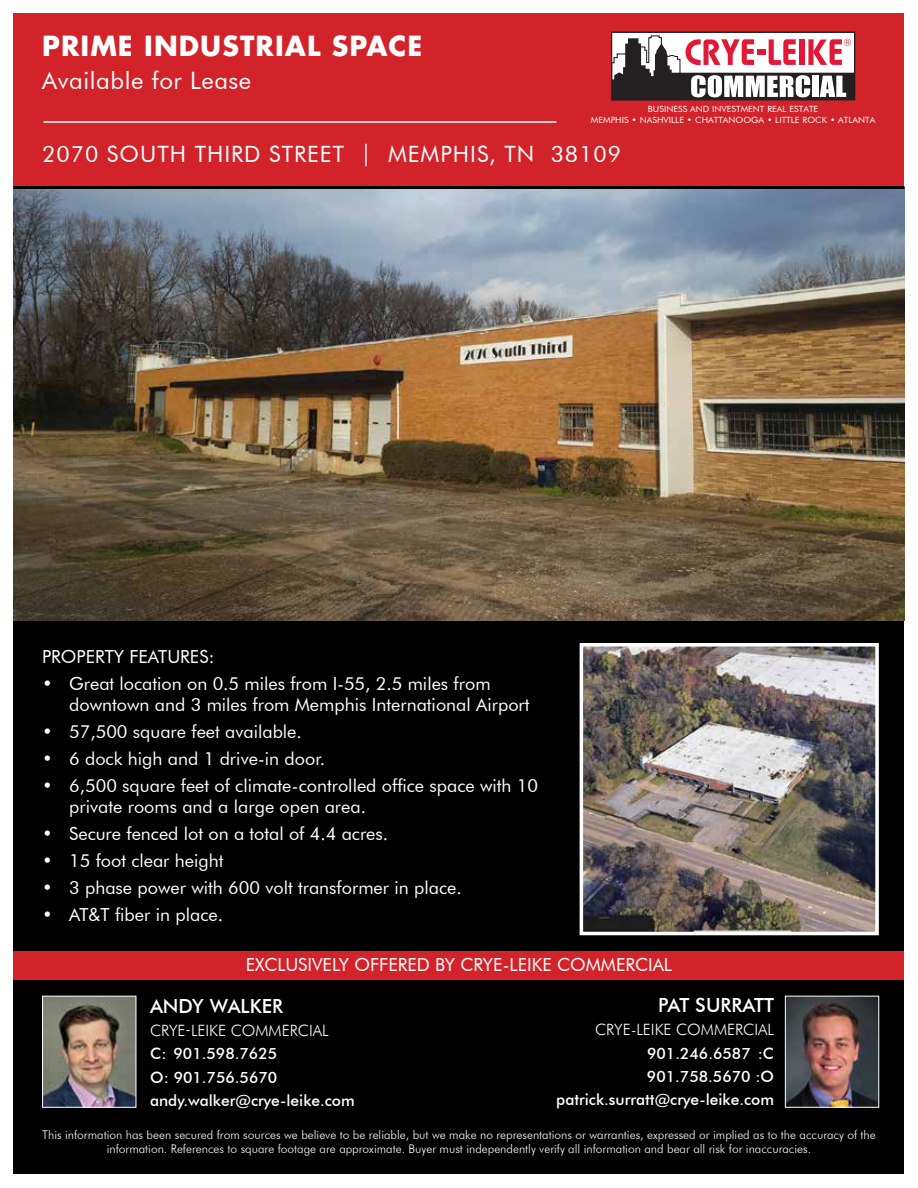
<style>
.page{position:relative;width:918px;height:1188px;background:#fff}
.page>*{position:absolute;margin:0;border:0;box-sizing:border-box;transform-origin:0 0}
.t1{font:700 27px "Futura";letter-spacing:.04em;color:#fff}
.t2{font:24px "Futura BT";letter-spacing:.025em;color:#fff}
.t3{font:22.5px "Futura BT";letter-spacing:.045em;color:#fff}
.t4{font:500 19.5px "Futura BT";color:#fff}
.t5{font:18px/21px "Futura BT";color:#fff}
.t6{font:500 15.6px/23.4px "Futura BT";color:#fff}
.t7{font:300 15.6px "Futura BT";color:#fff}
.t8{font:300 12px/14.4px "Futura BT";color:#fff;text-align:center}
.t9{font:8.55px/11.2px "Futura BT";color:#fff;text-align:center;scale:1.05 1}
</style>
<div class="page">
<div style="left:14px;top:14px;width:890px;height:1160px;background:#000"></div>
<img style="left:14px;top:189px;width:890px;height:432px">
<div style="left:14px;top:951px;width:890px;height:28px;background:#d2232a"></div>
<img style="left:44px;top:998px;width:90px;height:108px">
<div style="left:42px;top:996px;width:94px;height:112px;border:1px solid #fff"></div>
<img style="left:787px;top:998px;width:90px;height:108px">
<div style="left:785px;top:996px;width:94px;height:112px;border:1px solid #fff"></div>
<img style="left:585px;top:648px;width:289px;height:282px">
<div style="left:580px;top:643px;width:299px;height:292px;border:4px solid #fff"></div>
<div style="left:14px;top:14px;width:890px;height:174px;background:#d2232a"></div>
<hr style="left:44px;top:121px;width:512px;height:2px;background:#fff">
<div style="left:611px;top:32px;width:244px;height:68px;border:1px solid #241f21"></div>
<svg style="left:611px;top:35px;width:244px;height:66px;background:#ad9094"></svg>
<hr style="left:14px;top:186px;width:890px;height:3px;background:#000">
<h1 class="t1" style="left:42px;top:28px;width:382px">PRIME INDUSTRIAL SPACE</h1>
<h2 class="t2" style="left:42px;top:66px;width:211px">Available for Lease</h2>
<p class="t9" style="left:591px;top:103px;width:272px">BUSINESS AND INVESTMENT REAL ESTATE<br>MEMPHIS • NASHVILLE • CHATTANOOGA • LITTLE ROCK • ATLANTA</p>
<p class="t3" style="left:42px;top:141px;width:580px">2070 SOUTH THIRD STREET | MEMPHIS, TN 38109</p>
<p class="t5" style="left:42px;top:646px;width:174px">PROPERTY FEATURES:</p>
<p class="t5" style="left:69px;top:673px;width:462px;text-indent:-27px">• Great location on 0.5 miles from I-55, 2.5 miles from downtown and 3 miles from Memphis International Airport</p>
<p class="t5" style="left:42px;top:721px;width:261px">• 57,500 square feet available.</p>
<p class="t5" style="left:42px;top:748px;width:285px">• 6 dock high and 1 drive-in door.</p>
<p class="t5" style="left:69px;top:775px;width:470px;text-indent:-27px">• 6,500 square feet of climate-controlled office space with 10 private rooms and a large open area.</p>
<p class="t5" style="left:42px;top:823px;width:348px">• Secure fenced lot on a total of 4.4 acres.</p>
<p class="t5" style="left:42px;top:850px;width:183px">• 15 foot clear height</p>
<p class="t5" style="left:42px;top:877px;width:421px">• 3 phase power with 600 volt transformer in place.</p>
<p class="t5" style="left:42px;top:904px;width:182px">• AT&amp;T fiber in place.</p>
<p class="t5" style="left:246px;top:954px;width:428px">EXCLUSIVELY OFFERED BY CRYE-LEIKE COMMERCIAL</p>
<p class="t4" style="left:150px;top:994px;width:135px">ANDY WALKER</p>
<p class="t7" style="left:150px;top:1021px;width:180px">CRYE-LEIKE COMMERCIAL</p>
<p class="t6" style="left:150px;top:1042px;width:206px">C: 901.598.7625<br>O: 901.756.5670 andy.walker@crye-leike.com</p>
<p class="t4" style="left:658px;top:993px;width:117px">PAT SURRATT</p>
<p class="t7" style="left:595px;top:1020px;width:180px">CRYE-LEIKE COMMERCIAL</p>
<p class="t6" style="left:556px;top:1041px;width:219px;text-align:right">901.246.6587 :C<br>901.758.5670 :O patrick.surratt@crye-leike.com</p>
<p class="t8" style="left:42px;top:1127px;width:835px">This information has been secured from sources we believe to be reliable, but we make no representations or warranties, expressed or implied as to the accuracy of the information. References to square footage are approximate. Buyer must independently verify all information and bear all risk for inaccuracies.</p>
</div>
